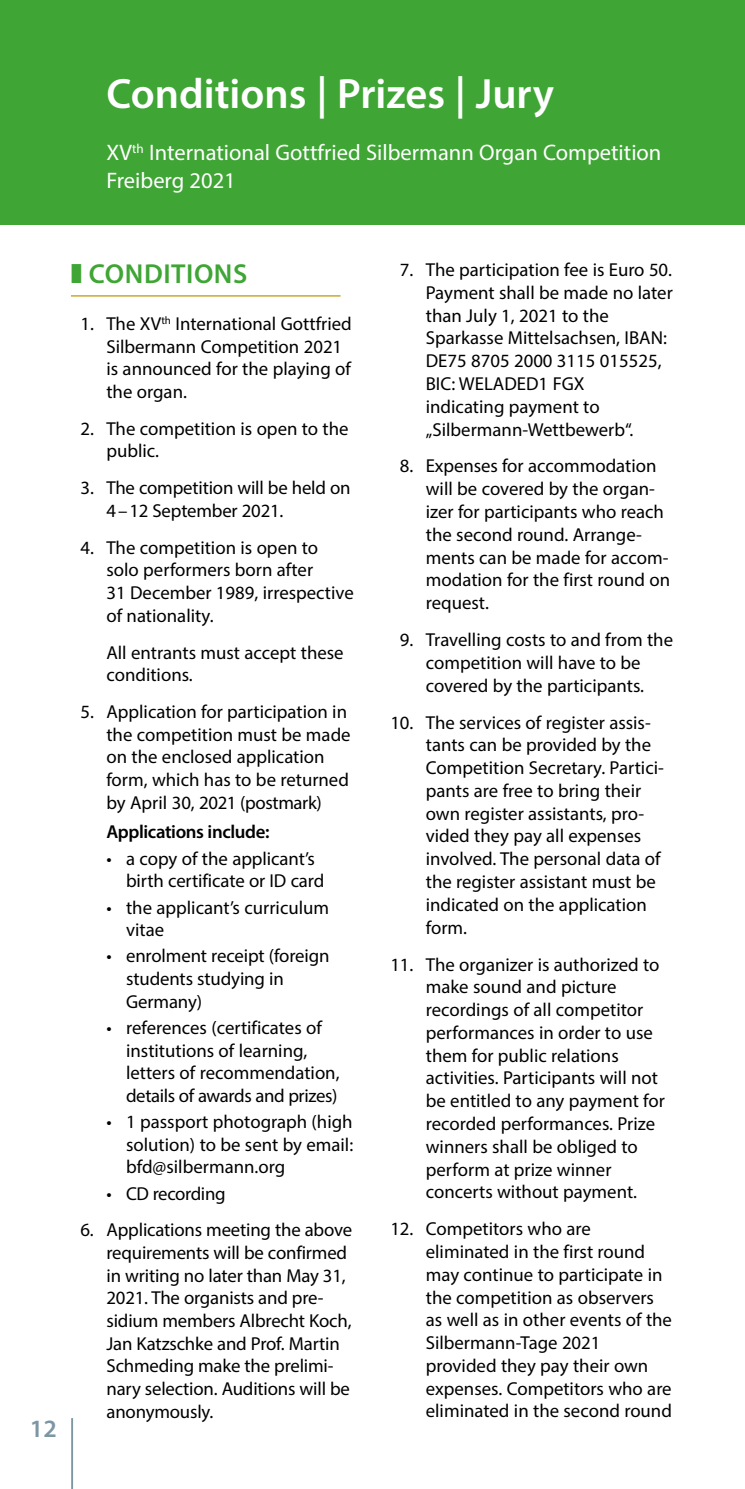
<style>
.page{position:relative;width:745px;height:1489px;background:#fff}
.page>*{position:absolute;margin:0;border:0;box-sizing:border-box;transform-origin:0 0}
.t1{font:600 42.5px "Myriad Pro";color:#fff}
.t2{font:600 27.5px "Myriad Pro";letter-spacing:.02em;color:#3fa535}
.t3{font:600 25px "Myriad Pro";color:#7d96a4}
.t4{font:22.5px/27.5px "Myriad Pro";color:#fff}
.t5{font:18.75px/22.8px "Myriad Pro";color:#000}
.t6{font:600 18.75px "Myriad Pro";letter-spacing:-.02em;color:#000}
.t7{font:18.75px "Myriad Pro";letter-spacing:-.02em;color:#000}
.s1{color:#fff}
</style>
<div class="page">
<hr style="left:71px;top:1417px;width:2px;height:71px;background:#7d96a4">
<div style="left:0;top:0;width:744px;height:225px;background:#3fa535"></div>
<hr style="left:71px;top:295px;width:269px;height:1px;background:#be9800">
<h1 class="t1" style="left:106px;top:66px;width:448px">Conditions | Prizes | Jury</h1>
<p class="t4" style="left:106px;top:138px;width:556px">XV<sup>th</sup> International Gottfried Silbermann Organ Competition<br>Freiberg 2021</p>
<h3 class="t3" style="left:30px;top:1412px;width:28px">12</h3>
<h2 class="t2" style="left:71px;top:256px;width:178px">❚ CONDITIONS</h2>
<p class="t5" style="left:106px;top:312px;width:247px;text-indent:-35px"><span class="s1">0</span>1. The XV<sup>th</sup> International Gottfried<br>Silbermann Competition 2021 is announced for the playing of the organ.</p>
<p class="t5" style="left:106px;top:416px;width:243px;text-indent:-35px"><span class="s1">0</span>2. The competition is open to the public.</p>
<p class="t5" style="left:106px;top:476px;width:245px;text-indent:-35px"><span class="s1">0</span>3. The competition will be held on<br>4–12 September 2021.</p>
<p class="t5" style="left:106px;top:535px;width:249px;text-indent:-35px"><span class="s1">0</span>4. The competition is open to solo performers born after<br>31 December 1989, irrespective of nationality.</p>
<p class="t5" style="left:106px;top:640px;width:239px">All entrants must accept these conditions.</p>
<p class="t5" style="left:106px;top:700px;width:245px;text-indent:-35px"><span class="s1">0</span>5. Application for participation in the competition must be made on the enclosed application form, which has to be returned by April 30, 2021 (postmark)</p>
<p class="t6" style="left:106px;top:820px;width:164px">Applications include:</p>
<p class="t5" style="left:126px;top:846px;width:200px;text-indent:-20px">• a copy of the applicant’s birth certificate or ID card</p>
<p class="t5" style="left:126px;top:895px;width:204px;text-indent:-20px">• the applicant’s curriculum vitae</p>
<p class="t5" style="left:126px;top:944px;width:205px;text-indent:-20px">• enrolment receipt (foreign students studying in<br>Germany)</p>
<p class="t5" style="left:126px;top:1015px;width:215px;text-indent:-20px">• references (certificates of institutions of learning, letters of recommendation, details of awards and prizes)</p>
<p class="t5" style="left:126px;top:1110px;width:228px;text-align:justify;text-indent:-20px">• 1 passport photograph (high solution) to be sent by email: bfd@silbermann.org</p>
<p class="t7" style="left:106px;top:1181px;width:120px">• CD recording</p>
<p class="t5" style="left:106px;top:1218px;width:247px;text-indent:-35px"><span class="s1">0</span>6. Applications meeting the above requirements will be confirmed in writing no later than May 31,<br>2021. The organists and pre&shy;sidium members Albrecht Koch,<br>Jan Katzschke and Prof. Martin<br>Schmeding make the prelimi&shy;nary selection. Auditions will be anonymously.</p>
<p class="t5" style="left:425px;top:258px;width:248px;text-indent:-35px"><span class="s1">0</span>7. The participation fee is Euro 50.<br>Payment shall be made no later than July 1, 2021 to the<br>Sparkasse Mittelsachsen, IBAN:<br>DE75 8705 2000 3115 015525,<br>BIC: WELADED1 FGX<br>indicating payment to „Silbermann-Wettbewerb“.</p>
<p class="t5" style="left:425px;top:454px;width:246px;text-indent:-35px"><span class="s1">0</span>8. Expenses for accommodation will be covered by the organ&shy;izer for participants who reach the second round. Arrange&shy;ments can be made for accom&shy;modation for the first round on request.</p>
<p class="t5" style="left:390px;top:628px;width:284px;text-align:center"><span class="s1">0</span>9. Travelling costs to and from the competition will have to be<br>covered by the participants.</p>
<p class="t5" style="left:425px;top:710px;width:239px;text-indent:-35px">10. The services of register assis&shy;tants can be provided by the<br>Competition Secretary. Partici&shy;pants are free to bring their own register assistants, pro&shy;vided they pay all expenses involved. The personal data of the register assistant must be indicated on the application form.</p>
<p class="t5" style="left:425px;top:952px;width:240px;text-indent:-35px">11. The organizer is authorized to make sound and picture recordings of all competitor performances in order to use them for public relations activities. Participants will not be entitled to any payment for recorded performances. Prize winners shall be obliged to perform at prize winner concerts without payment.</p>
<p class="t5" style="left:425px;top:1217px;width:247px;text-indent:-35px">12. Competitors who are eliminated in the first round may continue to participate in the competition as observers as well as in other events of the<br>Silbermann-Tage 2021 provided they pay their own expenses. Competitors who are eliminated in the second round</p>
</div>
